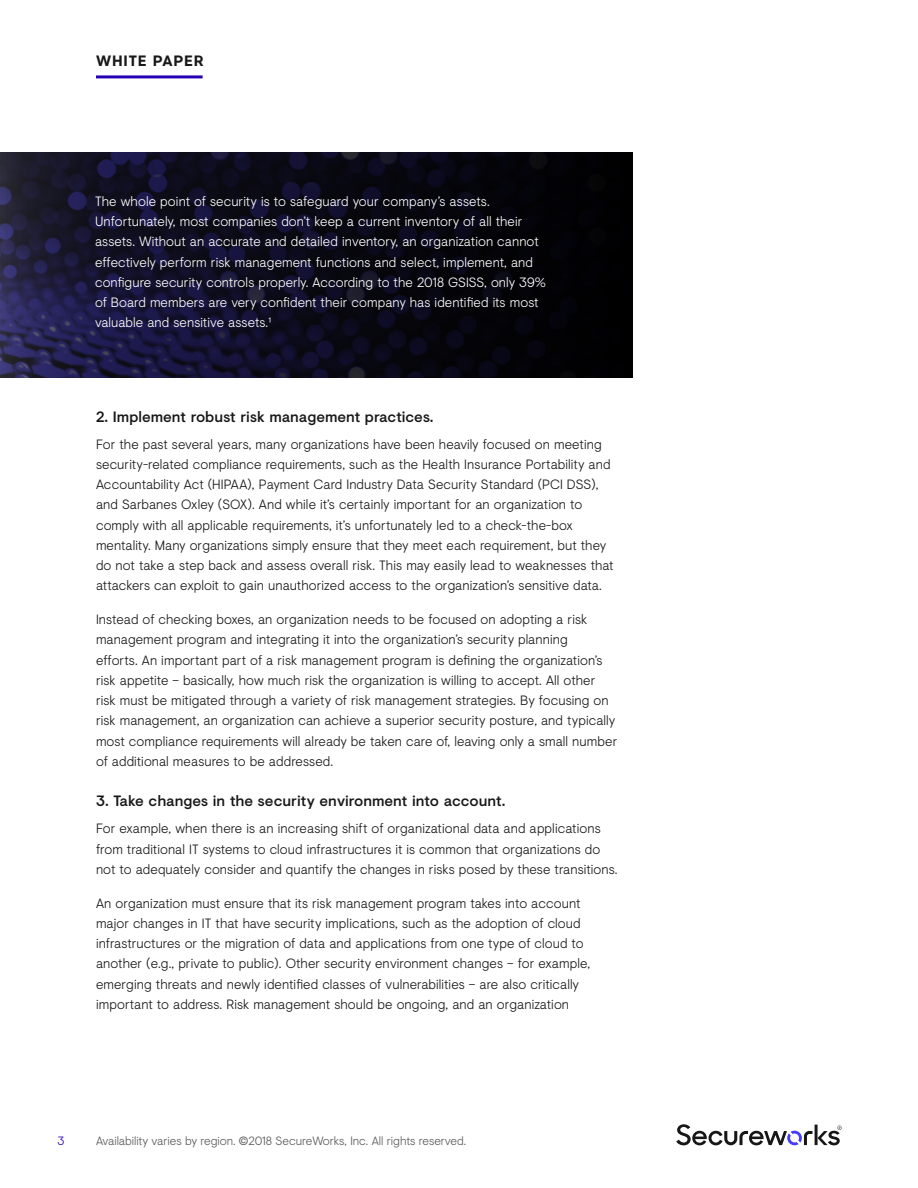
<style>
.page{position:relative;width:918px;height:1188px;background:#fff}
.page>*{position:absolute;margin:0;border:0;box-sizing:border-box;transform-origin:0 0}
.t1{font:500 15px "Visuelt";color:#181818}
.t2{font:700 15px "Visuelt";letter-spacing:.055em;color:#181818}
.t3{font:300 13.5px/20.2px "Visuelt";letter-spacing:.005em;color:#181818}
.t4{font:300 13.5px/20.2px "Visuelt";letter-spacing:.005em;color:#fff}
.t5{font:300 12px "Visuelt";letter-spacing:-.005em;color:#5a5a5a}
.t6{font:300 12px "Visuelt";color:#2600b3}
</style>
<div class="page">
<hr style="left:96px;top:75px;width:107px;height:3px;background:#2600b3">
<svg style="left:676px;top:1124px;width:166px;height:21px"></svg>
<svg style="left:0;top:152px;width:633px;height:226px;background:#0e0d1f"></svg>
<p class="t2" style="left:96px;top:49px;width:109px">WHITE PAPER</p>
<p class="t4" style="left:95px;top:190px;width:452px">The whole point of security is to safeguard your company’s assets.<br>Unfortunately, most companies don’t keep a current inventory of all their assets. Without an accurate and detailed inventory, an organization cannot effectively perform risk management functions and select, implement, and configure security controls properly. According to the 2018 GSISS, only 39% of Board members are very confident their company has identified its most valuable and sensitive assets.¹</p>
<p class="t1" style="left:96px;top:406px;width:339px">2. Implement robust risk management practices.</p>
<p class="t3" style="left:96px;top:433px;width:519px">For the past several years, many organizations have been heavily focused on meeting security-related compliance requirements, such as the Health Insurance Portability and Accountability Act (HIPAA), Payment Card Industry Data Security Standard (PCI DSS), and Sarbanes Oxley (SOX). And while it’s certainly important for an organization to comply with all applicable requirements, it’s unfortunately led to a check-the-box mentality. Many organizations simply ensure that they meet each requirement, but they do not take a step back and assess overall risk. This may easily lead to weaknesses that attackers can exploit to gain unauthorized access to the organization’s sensitive data.</p>
<p class="t3" style="left:96px;top:609px;width:523px">Instead of checking boxes, an organization needs to be focused on adopting a risk management program and integrating it into the organization’s security planning<br>efforts. An important part of a risk management program is defining the organization’s risk appetite – basically, how much risk the organization is willing to accept. All other risk must be mitigated through a variety of risk management strategies. By focusing on risk management, an organization can achieve a superior security posture, and typically most compliance requirements will already be taken care of, leaving only a small number of additional measures to be addressed.</p>
<p class="t1" style="left:96px;top:790px;width:411px">3. Take changes in the security environment into account.</p>
<p class="t3" style="left:96px;top:818px;width:523px">For example, when there is an increasing shift of organizational data and applications from traditional IT systems to cloud infrastructures it is common that organizations do not to adequately consider and quantify the changes in risks posed by these transitions.</p>
<p class="t3" style="left:96px;top:892px;width:496px">An organization must ensure that its risk management program takes into account major changes in IT that have security implications, such as the adoption of cloud infrastructures or the migration of data and applications from one type of cloud to another (e.g., private to public). Other security environment changes – for example, emerging threats and newly identified classes of vulnerabilities – are also critically important to address. Risk management should be ongoing, and an organization</p>
<p class="t6" style="left:58px;top:1133px;width:8px">3</p>
<p class="t5" style="left:96px;top:1133px;width:372px">Availability varies by region. ©2018 SecureWorks, Inc. All rights reserved.</p>
</div>
